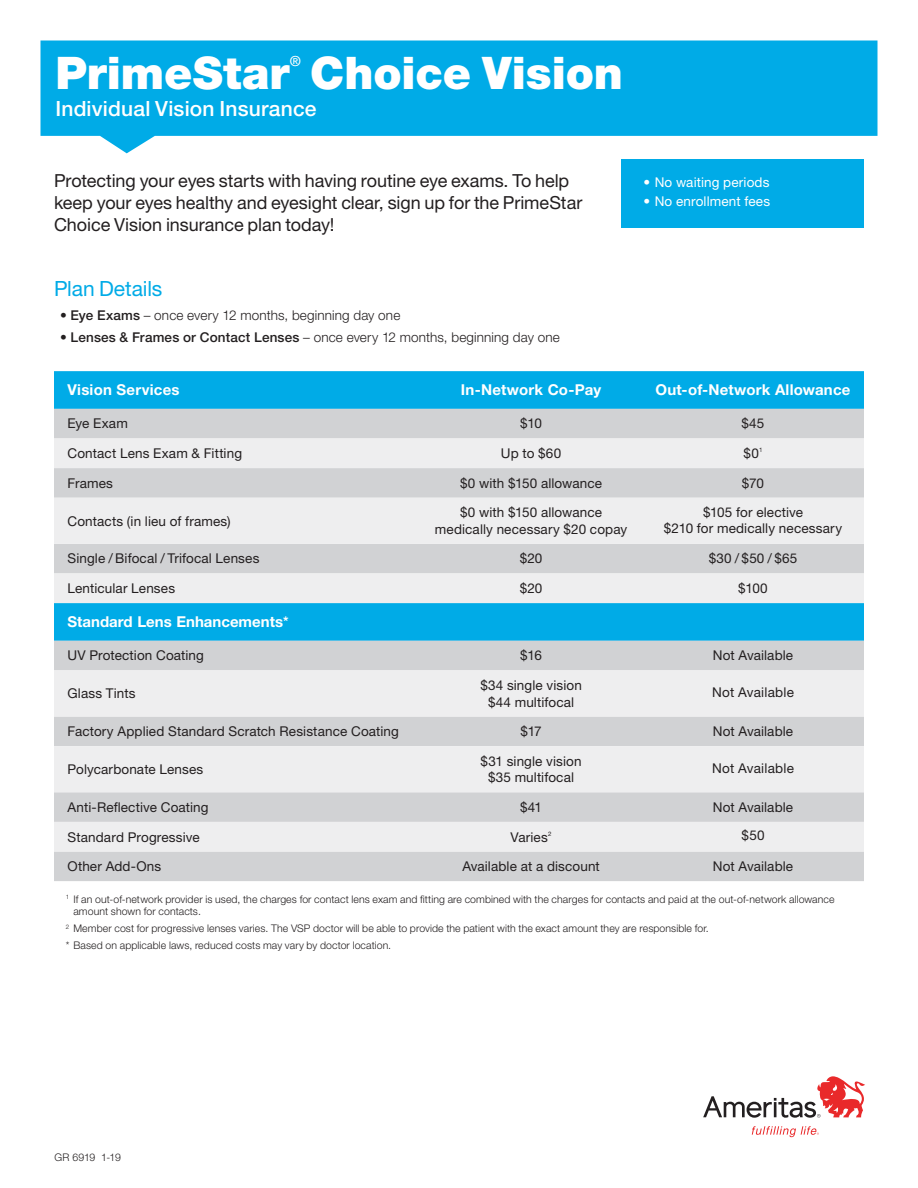
<style>
.page{position:relative;width:918px;height:1188px;background:#fff}
.page>*{position:absolute;margin:0;border:0;box-sizing:border-box;transform-origin:0 0}
.t1{font:900 45px "Helvetica Neue LT Std";letter-spacing:-.005em;color:#fff}
.t2{font:500 21px "Helvetica Neue LT Std";letter-spacing:.01em;color:#fff}
.t3{font:21px "Helvetica Neue LT Std";letter-spacing:-.005em;color:#00abe7}
.t4{font:18px/21.8px "Helvetica Neue LT Std";letter-spacing:-.005em;color:#231f20}
.t5{font:700 15px "Helvetica Neue LT Std";letter-spacing:.01em;color:#fff}
.t6{font:500 13.95px "Helvetica Neue LT Std";color:#fff}
.t7{font:13.5px/16.5px "Helvetica Neue LT Std";letter-spacing:.01em;color:#231f20;text-align:center}
.t8{font:300 13.5px "Helvetica Neue LT Std";letter-spacing:.01em;color:#231f20}
.t9{font:13.5px "Helvetica Neue LT Std";letter-spacing:.01em;color:#fff}
.t10{font:300 10.5px/12px "Helvetica Neue LT Std";letter-spacing:.01em;color:#231f20}
.s1{font-weight:500}
.s2{font-size:13.5px}
</style>
<div class="page">
<div style="left:54px;top:371px;width:810px;height:38px;background:#00abe7"></div>
<div style="left:54px;top:409px;width:810px;height:472px;background:#d1d2d4"></div>
<svg style="left:54px;top:438px;width:810px;height:414px;fill:#eeeeef"></svg>
<svg style="left:40px;top:40px;width:838px;height:113px;fill:#00abe7"></svg>
<div style="left:621px;top:159px;width:243px;height:69px;background:#00abe7"></div>
<svg style="left:752px;top:1126px;width:67px;height:11px"></svg>
<svg style="left:703px;top:1076px;width:162px;height:42px"></svg>
<h1 class="t1" style="left:56px;top:46px;width:235px">PrimeStar</h1>
<p class="t6" style="left:290px;top:53px;width:13px">®</p>
<h1 class="t1" style="left:310px;top:46px;width:314px">Choice Vision</h1>
<h2 class="t2" style="left:56px;top:96px;width:263px">Individual Vision Insurance</h2>
<h3 class="t4" style="left:54px;top:170px;width:530px">Protecting your eyes starts with having routine eye exams. To help keep your eyes healthy and eyesight clear, sign up for the PrimeStar<br>Choice Vision insurance plan today!</h3>
<h2 class="t3" style="left:54px;top:276px;width:110px">Plan Details</h2>
<p class="t8" style="left:60px;top:307px;width:342px">• <span class="s1">Eye Exams</span> – once every 12 months, beginning day one</p>
<p class="t8" style="left:60px;top:329px;width:501px">• <span class="s1">Lenses &amp; Frames or Contact Lenses</span> – once every 12 months, beginning day one</p>
<p class="t9" style="left:644px;top:174px;width:128px">• No waiting periods</p>
<p class="t9" style="left:644px;top:193px;width:128px">• No enrollment fees</p>
<p class="t5" style="left:68px;top:381px;width:114px">Vision Services</p>
<p class="t5" style="left:461px;top:381px;width:142px">In-Network Co-Pay</p>
<p class="t5" style="left:656px;top:381px;width:196px">Out-of-Network Allowance</p>
<p class="t7" style="left:68px;top:415px;width:62px">Eye Exam</p>
<p class="t7" style="left:520px;top:415px;width:23px">$10</p>
<p class="t7" style="left:742px;top:415px;width:24px">$45</p>
<p class="t7" style="left:67px;top:445px;width:176px">Contact Lens Exam &amp; Fitting</p>
<p class="t7" style="left:501px;top:445px;width:62px">Up to $60</p>
<p class="t7" style="left:743px;top:445px;width:21px">$0<sup>1</sup></p>
<p class="t7" style="left:68px;top:475px;width:47px">Frames</p>
<p class="t7" style="left:460px;top:475px;width:144px">$0 with $150 allowance</p>
<p class="t7" style="left:742px;top:475px;width:24px">$70</p>
<p class="t7" style="left:68px;top:512px;width:165px">Contacts (in lieu of frames)</p>
<p class="t7" style="left:435px;top:504px;width:194px">$0 with $150 allowance medically necessary $20 copay</p>
<p class="t7" style="left:664px;top:504px;width:180px">$105 for elective<br>$210 for medically necessary</p>
<p class="t7" style="left:68px;top:550px;width:193px">Single / Bifocal / Trifocal Lenses</p>
<p class="t7" style="left:520px;top:550px;width:24px">$20</p>
<p class="t7" style="left:709px;top:550px;width:90px">$30 / $50 / $65</p>
<p class="t7" style="left:68px;top:580px;width:109px">Lenticular Lenses</p>
<p class="t7" style="left:520px;top:580px;width:24px">$20</p>
<p class="t7" style="left:738px;top:580px;width:31px">$100</p>
<p class="t5" style="left:68px;top:613px;width:223px">Standard Lens Enhancements<span class="s2">*</span></p>
<p class="t7" style="left:68px;top:647px;width:138px">UV Protection Coating</p>
<p class="t7" style="left:520px;top:647px;width:23px">$16</p>
<p class="t7" style="left:713px;top:647px;width:82px">Not Available</p>
<p class="t7" style="left:68px;top:685px;width:70px">Glass Tints</p>
<p class="t7" style="left:480px;top:677px;width:103px">$34 single vision $44 multifocal</p>
<p class="t7" style="left:712px;top:684px;width:83px">Not Available</p>
<p class="t7" style="left:68px;top:723px;width:333px">Factory Applied Standard Scratch Resistance Coating</p>
<p class="t7" style="left:520px;top:723px;width:23px">$17</p>
<p class="t7" style="left:713px;top:723px;width:82px">Not Available</p>
<p class="t7" style="left:68px;top:761px;width:137px">Polycarbonate Lenses</p>
<p class="t7" style="left:481px;top:753px;width:102px">$31 single vision $35 multifocal</p>
<p class="t7" style="left:712px;top:759px;width:83px">Not Available</p>
<p class="t7" style="left:68px;top:799px;width:143px">Anti-Reflective Coating</p>
<p class="t7" style="left:520px;top:799px;width:23px">$41</p>
<p class="t7" style="left:713px;top:799px;width:82px">Not Available</p>
<p class="t7" style="left:68px;top:828px;width:134px">Standard Progressive</p>
<p class="t7" style="left:511px;top:828px;width:43px">Varies<sup>2</sup></p>
<p class="t7" style="left:741px;top:827px;width:25px">$50</p>
<p class="t7" style="left:68px;top:858px;width:95px">Other Add-Ons</p>
<p class="t7" style="left:462px;top:858px;width:139px">Available at a discount</p>
<p class="t7" style="left:713px;top:858px;width:82px">Not Available</p>
<p class="t10" style="left:73px;top:893px;width:763px;text-indent:-8px"><sup>1</sup> If an out-of-network provider is used, the charges for contact lens exam and fitting are combined with the charges for contacts and paid at the out-of-network allowance amount shown for contacts.</p>
<p class="t10" style="left:66px;top:919px;width:644px;line-height:17.4px"><sup>2</sup> Member cost for progressive lenses varies. The VSP doctor will be able to provide the patient with the exact amount they are responsible for. * Based on applicable laws, reduced costs may vary by doctor location.</p>
<p class="t10" style="left:54px;top:1151px;width:68px">GR 6919 1-19</p>
</div>
